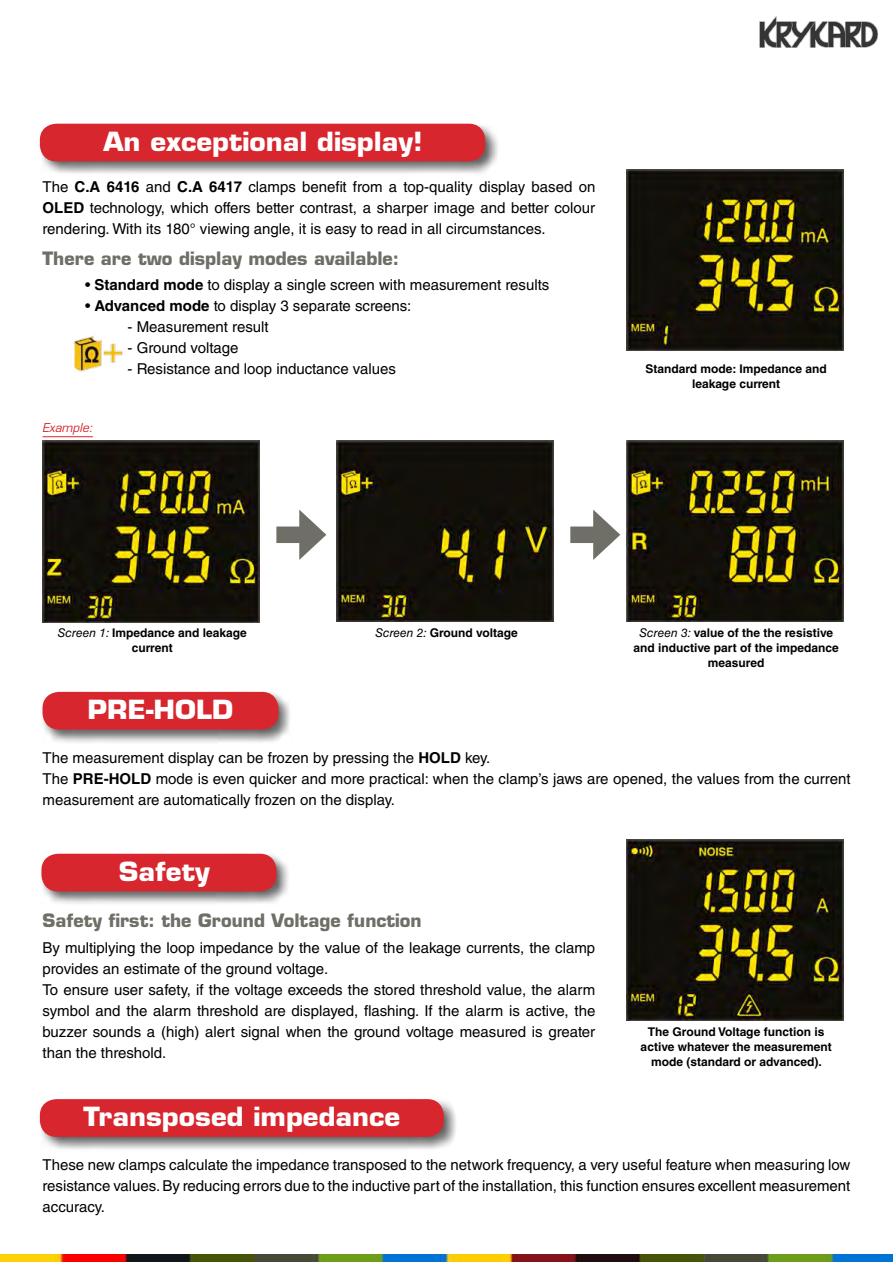
<style>
.page{position:relative;width:893px;height:1263px;background:#fff}
.page>*{position:absolute;margin:0;border:0;box-sizing:border-box;transform-origin:0 0}
.t1{font:700 25.8px "Eurostile LT Std";color:#fff;scale:1.07 1}
.t2{font:700 18px "Eurostile LT Std";color:#6f6e67}
.t3{font:15px/21px "Helvetica LT Std";color:#000;text-align:justify}
.t4{font:700 12px/15px "Helvetica LT Std";color:#000;text-align:center}
.t5{font:italic 12px "Eurostile LT Std";color:#d8262e}
.s1{font-weight:700}
.s2{font-weight:400;font-style:italic}
</style>
<div class="page">
<div style="left:38px;top:121px;width:462px;height:55px;background:#000;opacity:.6"></div>
<div style="left:40px;top:124px;width:445px;height:37px;background:#d8262e;border-radius:16px"></div>
<div style="left:40px;top:689px;width:253px;height:55px;background:#000;opacity:.6"></div>
<div style="left:43px;top:692px;width:236px;height:37px;background:#d8262e;border-radius:16px"></div>
<div style="left:39px;top:851px;width:252px;height:55px;background:#000;opacity:.6"></div>
<div style="left:41px;top:854px;width:236px;height:37px;background:#d8262e;border-radius:16px"></div>
<div style="left:38px;top:1097px;width:420px;height:54px;background:#000;opacity:.6"></div>
<div style="left:40px;top:1099px;width:404px;height:38px;background:#d8262e;border-radius:16px"></div>
<hr style="left:43px;top:436px;width:50px;height:1px;background:#d8262e">
<div style="left:276px;top:526px;width:34px;height:17px;background:#6f6e67"></div>
<svg style="left:299px;top:510px;width:27px;height:50px"></svg>
<div style="left:570px;top:526px;width:34px;height:17px;background:#6f6e67"></div>
<svg style="left:593px;top:510px;width:27px;height:50px"></svg>
<img style="left:74px;top:336px;width:49px;height:36px">
<img style="left:626px;top:169px;width:218px;height:182px">
<img style="left:43px;top:441px;width:217px;height:181px">
<img style="left:626px;top:441px;width:218px;height:181px">
<img style="left:626px;top:839px;width:218px;height:182px">
<img style="left:336px;top:441px;width:218px;height:181px">
<img style="left:1px;top:1255px;width:892px;height:6px">
<img style="left:759px;top:17px;width:119px;height:31px">
<h1 class="t1" style="left:103px;top:125px;width:300px">An exceptional display!</h1>
<p class="t3" style="left:43px;top:176px;width:554px">The <span class="s1">C.A 6416</span> and <span class="s1">C.A 6417</span> clamps benefit from a top-quality display based on <span class="s1">OLED</span> technology, which offers better contrast, a sharper image and better colour rendering. With its 180° viewing angle, it is easy to read in all circumstances.</p>
<p class="t2" style="left:43px;top:247px;width:358px">There are two display modes available:</p>
<p class="t3" style="left:85px;top:275px;width:466px">• <span class="s1">Standard mode</span> to display a single screen with measurement results</p>
<p class="t3" style="left:85px;top:296px;width:328px">• <span class="s1">Advanced mode</span> to display 3 separate screens:</p>
<p class="t3" style="left:128px;top:317px;width:143px">- Measurement result</p>
<p class="t3" style="left:128px;top:338px;width:112px">- Ground voltage</p>
<p class="t3" style="left:128px;top:359px;width:270px">- Resistance and loop inductance values</p>
<p class="t5" style="left:43px;top:420px;width:52px">Example:</p>
<p class="t4" style="left:645px;top:361px;width:183px">Standard mode: Impedance and leakage current</p>
<p class="t4" style="left:58px;top:626px;width:191px"><span class="s2">Screen 1:</span> Impedance and leakage current</p>
<p class="t4" style="left:375px;top:626px;width:144px"><span class="s2">Screen 2:</span> Ground voltage</p>
<p class="t4" style="left:633px;top:626px;width:207px"><span class="s2">Screen 3:</span> value of the the resistive and inductive part of the impedance measured</p>
<h1 class="t1" style="left:88px;top:693px;width:138px">PRE-HOLD</h1>
<p class="t3" style="left:43px;top:747px;width:809px;text-align:left">The measurement display can be frozen by pressing the <span class="s1">HOLD</span> key.<br>The <span class="s1">PRE-HOLD</span> mode is even quicker and more practical: when the clamp’s jaws are opened, the values from the current measurement are automatically frozen on the display.</p>
<h1 class="t1" style="left:119px;top:855px;width:86px">Safety</h1>
<p class="t2" style="left:43px;top:910px;width:381px">Safety first: the Ground Voltage function</p>
<p class="t3" style="left:43px;top:937px;width:554px;text-align:left">By multiplying the loop impedance by the value of the leakage currents, the clamp provides an estimate of the ground voltage.<br>To ensure user safety, if the voltage exceeds the stored threshold value, the alarm symbol and the alarm threshold are displayed, flashing. If the alarm is active, the buzzer sounds a (high) alert signal when the ground voltage measured is greater than the threshold.</p>
<h1 class="t1" style="left:83px;top:1101px;width:298px">Transposed impedance</h1>
<p class="t4" style="left:641px;top:1024px;width:192px">The Ground Voltage function is active whatever the measurement mode (standard or advanced).</p>
<p class="t3" style="left:43px;top:1154px;width:809px">These new clamps calculate the impedance transposed to the network frequency, a very useful feature when measuring low resistance values. By reducing errors due to the inductive part of the installation, this function ensures excellent measurement accuracy.</p>
</div>
